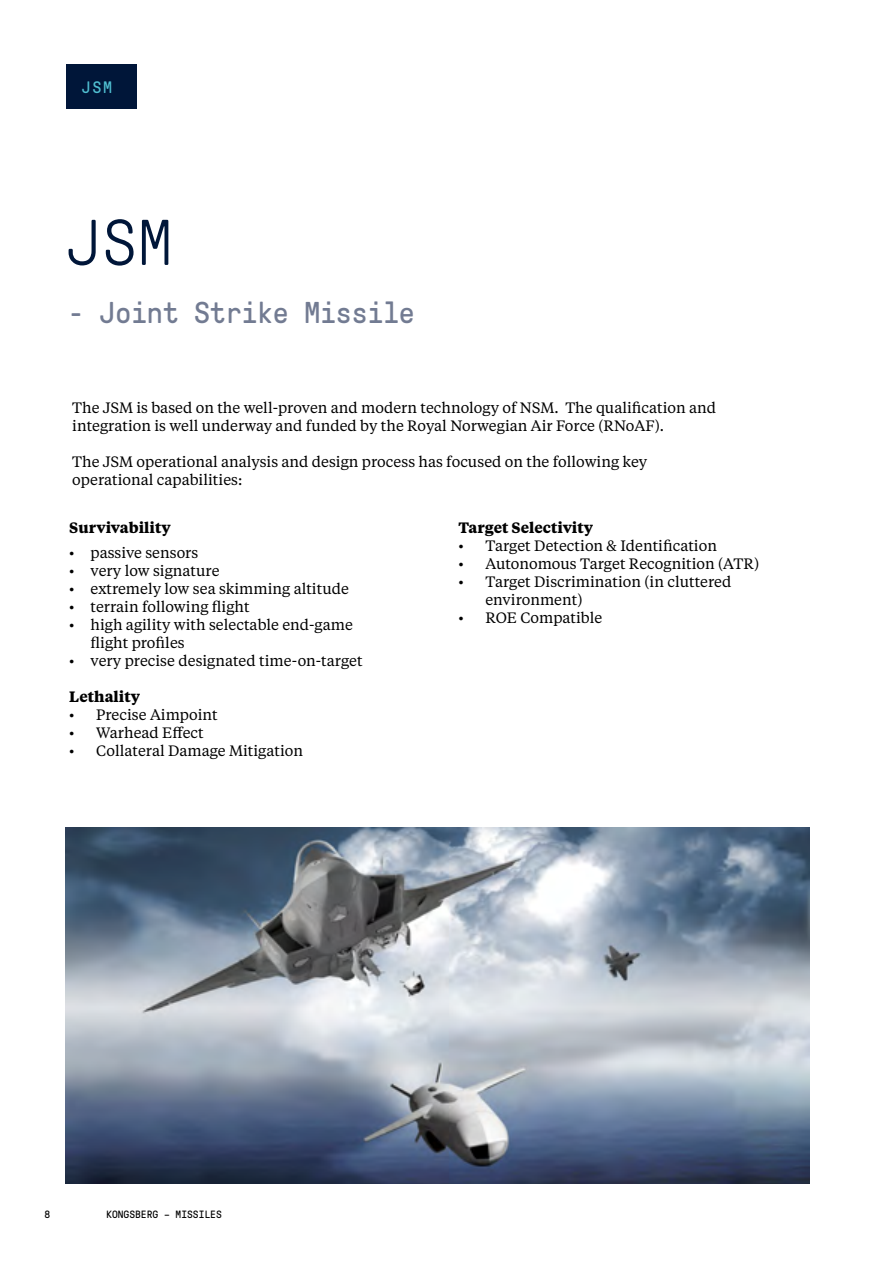
<style>
.page{position:relative;width:893px;height:1263px;background:#fff}
.page>*{position:absolute;margin:0;border:0;box-sizing:border-box;transform-origin:0 0}
.t1{font:300 64.5px "GT Pressura Mono";color:#001639}
.t2{font:30px "GT Pressura Mono";letter-spacing:-.025em;color:#727b92}
.t3{font:16.5px "GT Pressura Mono";color:#50bfd1}
.t4{font:15px/18px "Tiempos Text";color:#000}
.t5{font:700 15px "Tiempos Text";color:#000}
.t6{font:10.5px "GT Pressura Mono";color:#000}
</style>
<div class="page">
<div style="left:67px;top:64px;width:70px;height:44px;background:#001639"></div>
<img style="left:66px;top:828px;width:744px;height:356px">
<p class="t3" style="left:82px;top:78px;width:32px">JSM</p>
<h1 class="t1" style="left:66px;top:209px;width:108px">JSM</h1>
<h2 class="t2" style="left:68px;top:297px;width:349px">- Joint Strike Missile</h2>
<p class="t4" style="left:72px;top:398px;width:645px">The JSM is based on the well-proven and modern technology of NSM. The qualification and integration is well underway and funded by the Royal Norwegian Air Force (RNoAF).</p>
<p class="t4" style="left:72px;top:452px;width:577px">The JSM operational analysis and design process has focused on the following key operational capabilities:</p>
<p class="t5" style="left:69px;top:517px;width:103px">Survivability</p>
<p class="t4" style="left:69px;top:543px;width:130px">• passive sensors</p>
<p class="t4" style="left:69px;top:561px;width:152px">• very low signature</p>
<p class="t4" style="left:69px;top:579px;width:281px">• extremely low sea skimming altitude</p>
<p class="t4" style="left:69px;top:597px;width:182px">• terrain following flight</p>
<p class="t4" style="left:91px;top:615px;width:264px;text-indent:-21px">• high agility with selectable end-game flight profiles</p>
<p class="t4" style="left:69px;top:651px;width:295px">• very precise designated time-on-target</p>
<p class="t5" style="left:69px;top:686px;width:72px">Lethality</p>
<p class="t4" style="left:69px;top:705px;width:150px">• Precise Aimpoint</p>
<p class="t4" style="left:69px;top:723px;width:136px">• Warhead Effect</p>
<p class="t4" style="left:69px;top:741px;width:235px">• Collateral Damage Mitigation</p>
<p class="t5" style="left:458px;top:517px;width:136px">Target Selectivity</p>
<p class="t4" style="left:458px;top:536px;width:260px">• Target Detection &amp; Identification</p>
<p class="t4" style="left:458px;top:554px;width:302px">• Autonomous Target Recognition (ATR)</p>
<p class="t4" style="left:485px;top:572px;width:247px;text-indent:-27px">• Target Discrimination (in cluttered environment)</p>
<p class="t4" style="left:458px;top:608px;width:146px">• ROE Compatible</p>
<p class="t6" style="left:45px;top:1209px;width:7px">8</p>
<p class="t6" style="left:106px;top:1209px;width:117px">KONGSBERG – MISSILES</p>
</div>
